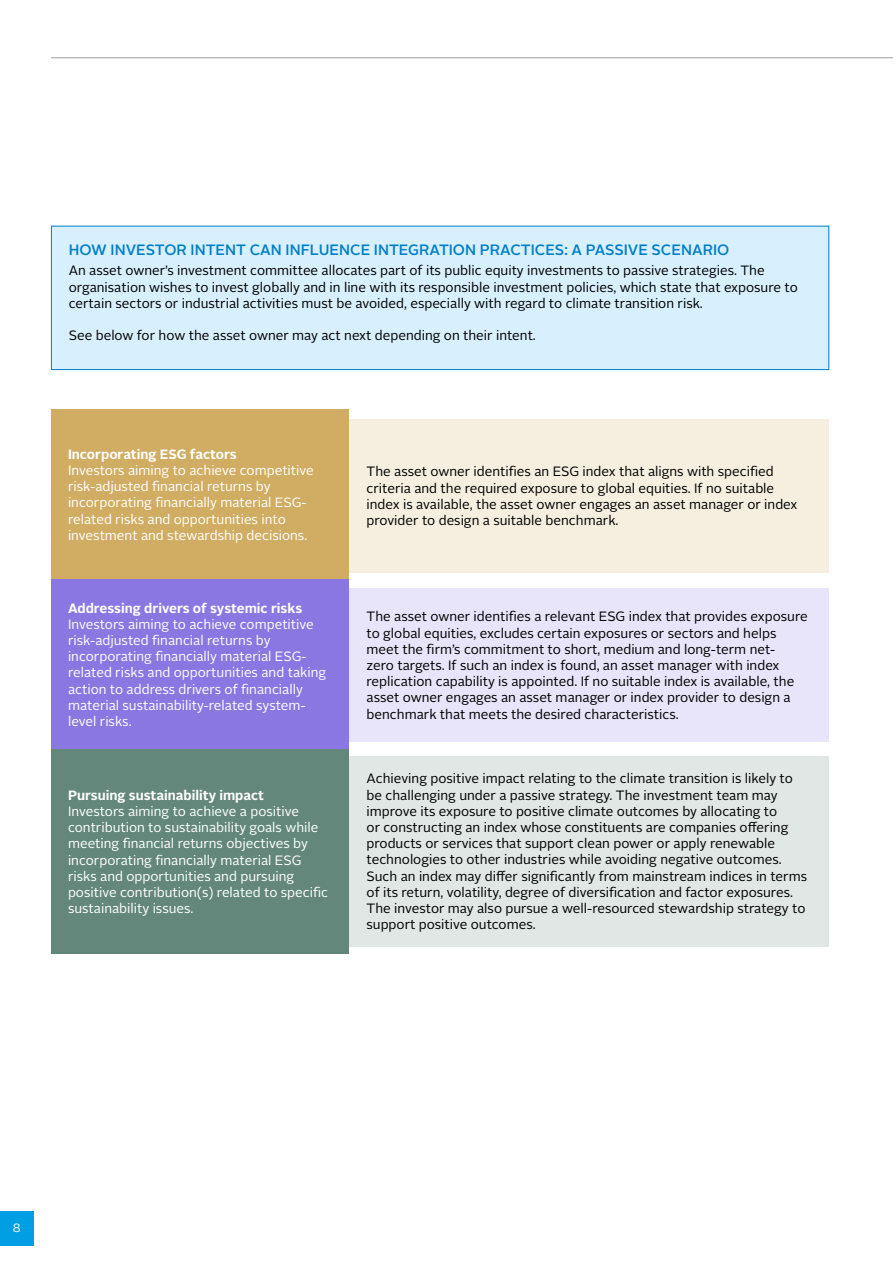
<style>
.page{position:relative;width:893px;height:1263px;background:#fff}
.page>*{position:absolute;margin:0;border:0;box-sizing:border-box;transform-origin:0 0}
.t1{font:500 15px "Alright Sans";color:#007ec7}
.t2{font:13.5px/16.2px "Alright Sans";color:#000}
.t3{font:13.5px/16.2px "Alright Sans";color:#fff}
.t4{font:700 13.5px "Alright Sans";color:#fff}
.t5{font:12px "Alright Sans";color:#fff}
</style>
<div class="page">
<hr style="left:51px;top:57px;width:842px;height:1px;background:#9d9d9c">
<div style="left:0;top:1212px;width:34px;height:34px;background:#009fe3"></div>
<div style="left:345px;top:419px;width:484px;height:153px;background:#f6efe0"></div>
<div style="left:345px;top:588px;width:484px;height:153px;background:#e8e4f9"></div>
<div style="left:345px;top:756px;width:484px;height:190px;background:#e0e7e4"></div>
<div style="left:51px;top:409px;width:298px;height:170px;background:#d1ad63"></div>
<div style="left:51px;top:579px;width:298px;height:170px;background:#8a77e2"></div>
<div style="left:51px;top:749px;width:298px;height:204px;background:#63887b"></div>
<div style="left:51px;top:226px;width:778px;height:144px;background:#d8effd"></div>
<div style="left:51px;top:226px;width:778px;height:144px;border:1px solid #007ec7"></div>
<p class="t1" style="left:69px;top:239px;width:662px">HOW INVESTOR INTENT CAN INFLUENCE INTEGRATION PRACTICES: A PASSIVE SCENARIO</p>
<p class="t2" style="left:69px;top:263px;width:730px">An asset owner’s investment committee allocates part of its public equity investments to passive strategies. The organisation wishes to invest globally and in line with its responsible investment policies, which state that exposure to certain sectors or industrial activities must be avoided, especially with regard to climate transition risk.</p>
<p class="t2" style="left:69px;top:328px;width:469px">See below for how the asset owner may act next depending on their intent.</p>
<p class="t4" style="left:68px;top:445px;width:170px">Incorporating ESG factors</p>
<p class="t3" style="left:68px;top:462px;width:247px">Investors aiming to achieve competitive risk-adjusted financial returns by incorporating financially material ESG&shy;related risks and opportunities into investment and stewardship decisions.</p>
<p class="t4" style="left:68px;top:598px;width:236px">Addressing drivers of systemic risks</p>
<p class="t3" style="left:68px;top:616px;width:260px">Investors aiming to achieve competitive risk-adjusted financial returns by incorporating financially material ESG&shy;related risks and opportunities and taking action to address drivers of financially material sustainability-related system&shy;level risks.</p>
<p class="t4" style="left:68px;top:785px;width:198px">Pursuing sustainability impact</p>
<p class="t3" style="left:68px;top:803px;width:262px">Investors aiming to achieve a positive contribution to sustainability goals while meeting financial returns objectives by incorporating financially material ESG risks and opportunities and pursuing positive contribution(s) related to specific sustainability issues.</p>
<p class="t2" style="left:367px;top:464px;width:432px">The asset owner identifies an ESG index that aligns with specified criteria and the required exposure to global equities. If no suitable index is available, the asset owner engages an asset manager or index provider to design a suitable benchmark.</p>
<p class="t2" style="left:367px;top:609px;width:443px">The asset owner identifies a relevant ESG index that provides exposure to global equities, excludes certain exposures or sectors and helps meet the firm’s commitment to short, medium and long-term net-<br>zero targets. If such an index is found, an asset manager with index replication capability is appointed. If no suitable index is available, the asset owner engages an asset manager or index provider to design a benchmark that meets the desired characteristics.</p>
<p class="t2" style="left:367px;top:771px;width:442px">Achieving positive impact relating to the climate transition is likely to be challenging under a passive strategy. The investment team may improve its exposure to positive climate outcomes by allocating to<br>or constructing an index whose constituents are companies offering products or services that support clean power or apply renewable technologies to other industries while avoiding negative outcomes.<br>Such an index may differ significantly from mainstream indices in terms of its return, volatility, degree of diversification and factor exposures.<br>The investor may also pursue a well-resourced stewardship strategy to support positive outcomes.</p>
<p class="t5" style="left:13px;top:1220px;width:9px">8</p>
</div>
